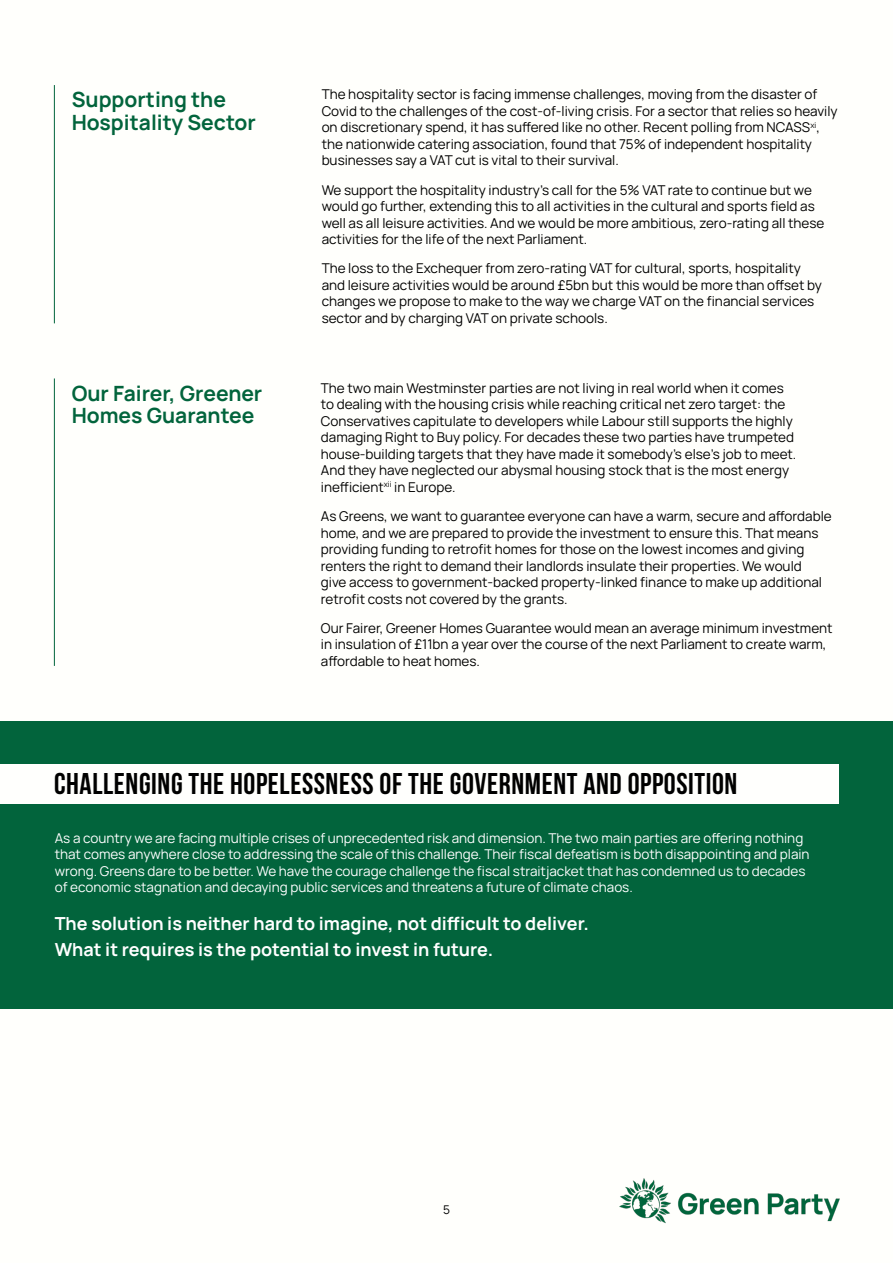
<style>
.page{position:relative;width:893px;height:1263px;background:#fff}
.page>*{position:absolute;margin:0;border:0;box-sizing:border-box;transform-origin:0 0}
.t1{font:700 30px "Bebas Neue";letter-spacing:.02em;color:#000}
.t2{font:700 21px/22.5px "Manrope";color:#02643c}
.t3{font:700 18px/25.5px "Manrope";color:#fff}
.t4{font:13.5px/16.5px "Manrope";color:#000}
.t5{font:13.5px/16.5px "Manrope";color:#fff}
.t6{font:12px "Manrope";color:#000}
</style>
<div class="page">
<img style="left:619px;top:1178px;width:221px;height:46px">
<div style="left:0;top:721px;width:893px;height:288px;background:#02643c"></div>
<hr style="left:54px;top:85px;width:1px;height:238px;background:#02643c">
<hr style="left:54px;top:378px;width:1px;height:288px;background:#02643c">
<div style="left:0;top:764px;width:838px;height:39px;background:#fffffd"></div>
<h2 class="t2" style="left:72px;top:87px;width:186px">Supporting the<br>Hospitality Sector</h2>
<h2 class="t2" style="left:72px;top:380px;width:192px">Our Fairer, Greener<br>Homes Guarantee</h2>
<p class="t4" style="left:322px;top:85px;width:517px">The hospitality sector is facing immense challenges, moving from the disaster of Covid to the challenges of the cost-of-living crisis. For a sector that relies so heavily on discretionary spend, it has suffered like no other. Recent polling from NCASS<sup>xi</sup>, the nationwide catering association, found that 75% of independent hospitality businesses say a VAT cut is vital to their survival.</p>
<p class="t4" style="left:322px;top:181px;width:504px">We support the hospitality industry’s call for the 5% VAT rate to continue but we would go further, extending this to all activities in the cultural and sports field as well as all leisure activities. And we would be more ambitious, zero-rating all these activities for the life of the next Parliament.</p>
<p class="t4" style="left:322px;top:259px;width:502px">The loss to the Exchequer from zero-rating VAT for cultural, sports, hospitality and leisure activities would be around £5bn but this would be more than offset by changes we propose to make to the way we charge VAT on the financial services sector and by charging VAT on private schools.</p>
<p class="t4" style="left:321px;top:379px;width:477px">The two main Westminster parties are not living in real world when it comes to dealing with the housing crisis while reaching critical net zero target: the Conservatives capitulate to developers while Labour still supports the highly damaging Right to Buy policy. For decades these two parties have trumpeted house-building targets that they have made it somebody’s else’s job to meet.<br>And they have neglected our abysmal housing stock that is the most energy inefficient<sup>xii</sup> in Europe.</p>
<p class="t4" style="left:321px;top:507px;width:512px">As Greens, we want to guarantee everyone can have a warm, secure and affordable home, and we are prepared to provide the investment to ensure this. That means providing funding to retrofit homes for those on the lowest incomes and giving renters the right to demand their landlords insulate their properties. We would<br>give access to government-backed property-linked finance to make up additional retrofit costs not covered by the grants.</p>
<p class="t4" style="left:321px;top:619px;width:513px">Our Fairer, Greener Homes Guarantee would mean an average minimum investment in insulation of £11bn a year over the course of the next Parliament to create warm, affordable to heat homes.</p>
<h1 class="t1" style="left:54px;top:767px;width:685px">CHALLENGING THE HOPELESSNESS OF THE GOVERNMENT AND OPPOSITION</h1>
<p class="t5" style="left:55px;top:829px;width:756px">As a country we are facing multiple crises of unprecedented risk and dimension. The two main parties are offering nothing that comes anywhere close to addressing the scale of this challenge. Their fiscal defeatism is both disappointing and plain wrong. Greens dare to be better. We have the courage challenge the fiscal straitjacket that has condemned us to decades of economic stagnation and decaying public services and threatens a future of climate chaos.</p>
<h3 class="t3" style="left:55px;top:909px;width:536px">The solution is neither hard to imagine, not difficult to deliver.<br>What it requires is the potential to invest in future.</h3>
<p class="t6" style="left:443px;top:1201px;width:8px">5</p>
</div>
